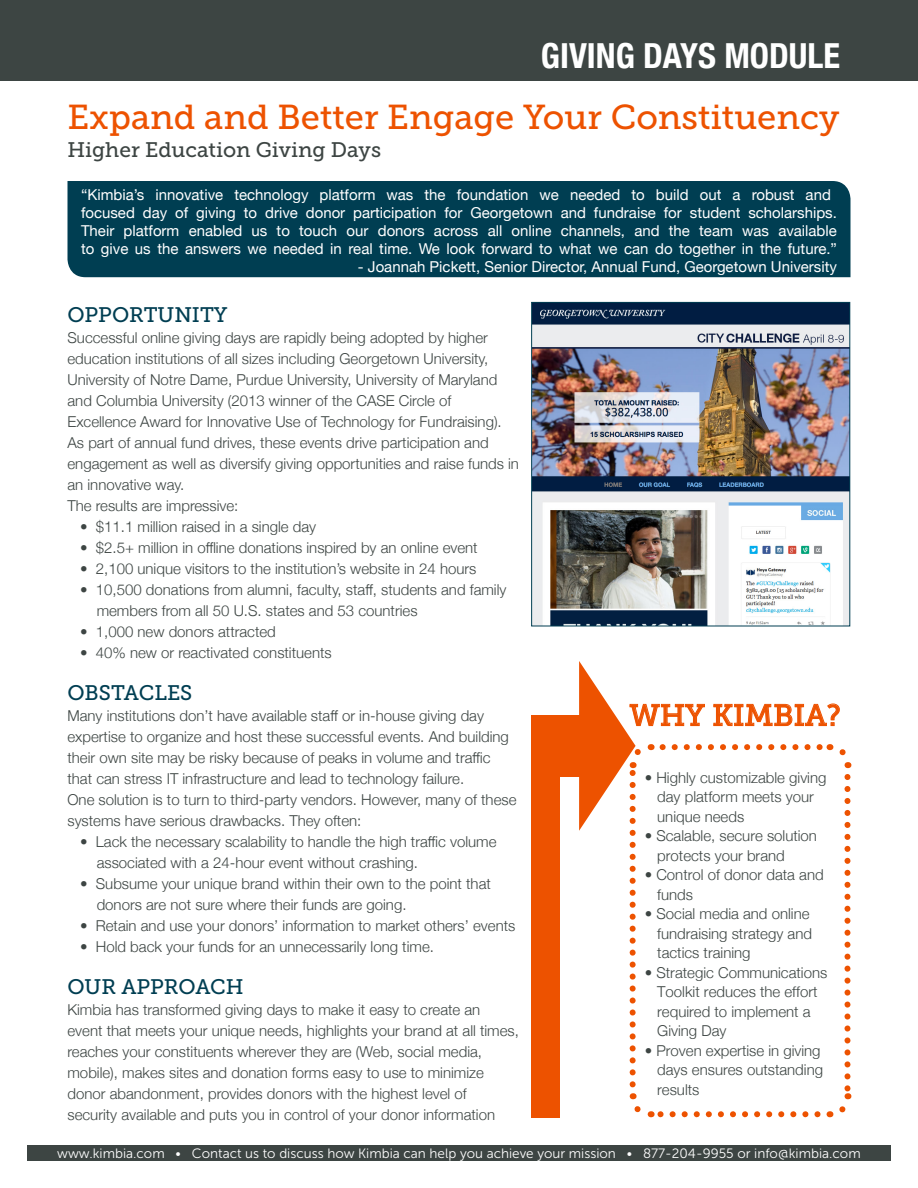
<style>
.page{position:relative;width:918px;height:1188px;background:#fff}
.page>*{position:absolute;margin:0;border:0;box-sizing:border-box;transform-origin:0 0}
.t1{font:34.5px "Museo Slab 500";color:#ed5200}
.t2{font:700 condensed 34.5px "Helvetica Neue";color:#fff}
.t3{font:30px "Museo Slab 500";color:#ed5200}
.t4{font:21px "Museo Slab 500";color:#003e52}
.t5{font:21px "Museo Slab 500";color:#3d4543}
.t6{font:300 15px/21px "Helvetica Neue";color:#3d4543}
.t7{font:15px/18px "Helvetica Neue";color:#fff}
.t8{font:13.5px "Museo Sans 300";color:#fff}
</style>
<div class="page">
<div style="left:0;top:0;width:918px;height:81px;background:#3d4543"></div>
<div style="left:68px;top:181px;width:782px;height:96px;background:#003e52"></div>
<div style="left:27px;top:1145px;width:864px;height:16px;background:#3d4543"></div>
<img style="left:533px;top:304px;width:315px;height:320px">
<div style="left:531px;top:302px;width:319px;height:324px;border:1px solid #003e52"></div>
<div style="left:532px;top:746px;width:28px;height:371px;background:#ed5200"></div>
<div style="left:532px;top:715px;width:63px;height:62px;background:#ed5200"></div>
<svg style="left:579px;top:661px;width:273px;height:457px"></svg>
<p class="t2" style="left:541px;top:27px;width:301px">GIVING DAYS MODULE</p>
<p class="t1" style="left:68px;top:98px;width:774px">Expand and Better Engage Your Constituency</p>
<p class="t5" style="left:68px;top:138px;width:315px">Higher Education Giving Days</p>
<p class="t7" style="left:81px;top:187px;width:758px">“Kimbia’s innovative technology platform was the foundation we needed to build out a robust and focused day of giving to drive donor participation for Georgetown and fundraise for student scholarships.<br>Their platform enabled us to touch our donors across all online channels, and the team was available to give us the answers we needed in real time. We look forward to what we can do together in the future.”</p>
<p class="t7" style="left:358px;top:259px;width:481px">- Joannah Pickett, Senior Director, Annual Fund, Georgetown University</p>
<p class="t4" style="left:68px;top:303px;width:162px">OPPORTUNITY</p>
<p class="t6" style="left:68px;top:327px;width:453px">Successful online giving days are rapidly being adopted by higher education institutions of all sizes including Georgetown University, University of Notre Dame, Purdue University, University of Maryland and Columbia University (2013 winner of the CASE Circle of Excellence Award for Innovative Use of Technology for Fundraising).<br>As part of annual fund drives, these events drive participation and engagement as well as diversify giving opportunities and raise funds in an innovative way.</p>
<p class="t6" style="left:68px;top:495px;width:172px">The results are impressive:</p>
<p class="t6" style="left:80px;top:516px;width:238px">• $11.1 million raised in a single day</p>
<p class="t6" style="left:80px;top:537px;width:399px">• $2.5+ million in offline donations inspired by an online event</p>
<p class="t6" style="left:80px;top:558px;width:398px">• 2,100 unique visitors to the institution’s website in 24 hours</p>
<p class="t6" style="left:97px;top:579px;width:411px;text-indent:-17px">• 10,500 donations from alumni, faculty, staff, students and family members from all 50 U.S. states and 53 countries</p>
<p class="t6" style="left:80px;top:621px;width:197px">• 1,000 new donors attracted</p>
<p class="t6" style="left:80px;top:642px;width:253px">• 40% new or reactivated constituents</p>
<p class="t4" style="left:68px;top:681px;width:126px">OBSTACLES</p>
<p class="t6" style="left:68px;top:705px;width:443px">Many institutions don’t have available staff or in-house giving day expertise to organize and host these successful events. And building their own site may be risky because of peaks in volume and traffic that can stress IT infrastructure and lead to technology failure.</p>
<p class="t6" style="left:68px;top:789px;width:450px">One solution is to turn to third-party vendors. However, many of these systems have serious drawbacks. They often:</p>
<p class="t6" style="left:80px;top:831px;width:418px">• Lack the necessary scalability to handle the high traffic volume</p>
<p class="t6" style="left:97px;top:852px;width:323px">associated with a 24-hour event without crashing.</p>
<p class="t6" style="left:80px;top:873px;width:412px">• Subsume your unique brand within their own to the point that</p>
<p class="t6" style="left:97px;top:894px;width:311px">donors are not sure where their funds are going.</p>
<p class="t6" style="left:80px;top:915px;width:437px">• Retain and use your donors’ information to market others’ events</p>
<p class="t6" style="left:80px;top:936px;width:355px">• Hold back your funds for an unnecessarily long time.</p>
<p class="t4" style="left:68px;top:975px;width:178px">OUR APPROACH</p>
<p class="t6" style="left:68px;top:999px;width:453px">Kimbia has transformed giving days to make it easy to create an event that meets your unique needs, highlights your brand at all times, reaches your constituents wherever they are (Web, social media, mobile), makes sites and donation forms easy to use to minimize donor abandonment, provides donors with the highest level of security available and puts you in control of your donor information</p>
<p class="t3" style="left:630px;top:699px;width:213px">WHY KIMBIA?</p>
<p class="t6" style="left:657px;top:767px;width:171px;line-height:19.5px;text-indent:-13px">• Highly customizable giving day platform meets your unique needs</p>
<p class="t6" style="left:657px;top:826px;width:161px;line-height:19.5px;text-indent:-13px">• Scalable, secure solution protects your brand</p>
<p class="t6" style="left:657px;top:865px;width:168px;line-height:19.5px;text-indent:-13px">• Control of donor data and funds</p>
<p class="t6" style="left:657px;top:904px;width:156px;line-height:19.5px;text-indent:-13px">• Social media and online fundraising strategy and tactics training</p>
<p class="t6" style="left:657px;top:962px;width:172px;line-height:19.5px;text-indent:-13px">• Strategic Communications<br>Toolkit reduces the effort required to implement a<br>Giving Day</p>
<p class="t6" style="left:657px;top:1040px;width:167px;line-height:19.5px;text-indent:-13px">• Proven expertise in giving days ensures outstanding results</p>
<p class="t8" style="left:57px;top:1146px;width:805px">www.kimbia.com • Contact us to discuss how Kimbia can help you achieve your mission • 877-204-9955 or info@kimbia.com</p>
</div>
